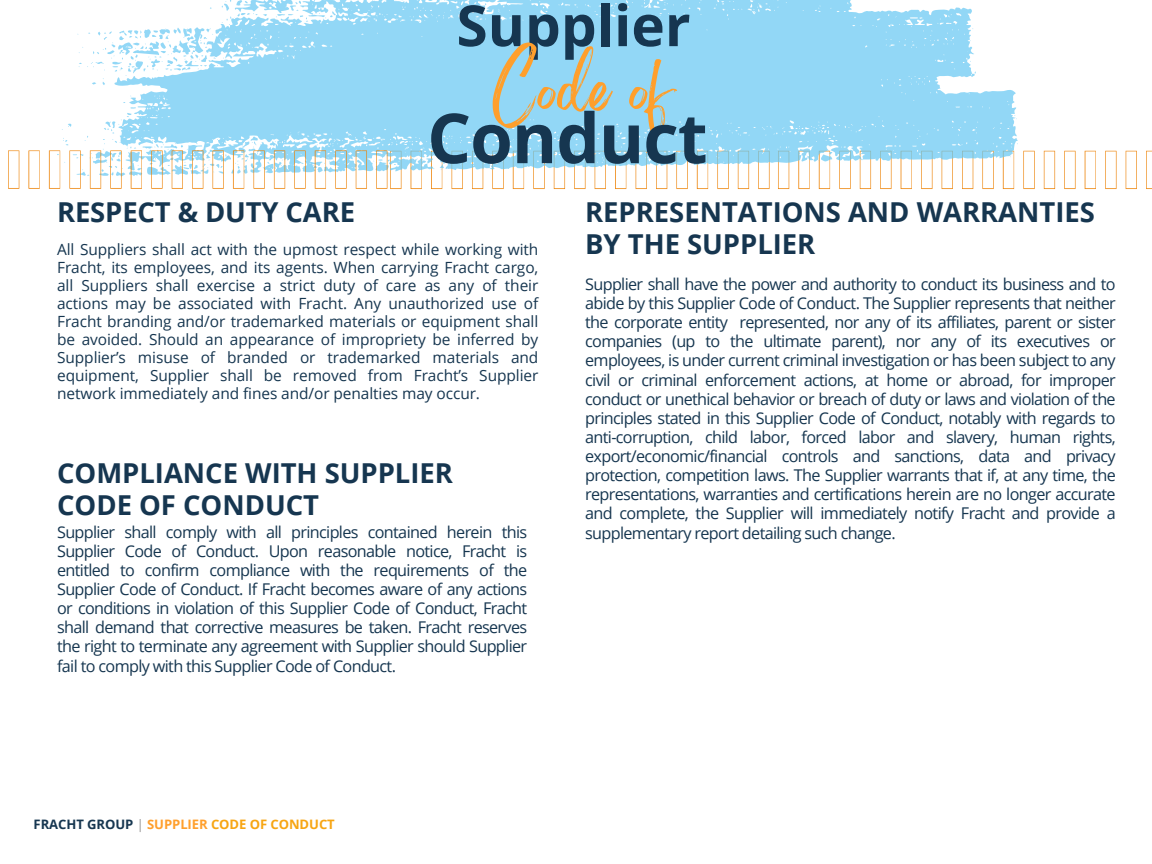
<style>
.page{position:relative;width:1152px;height:864px;background:#fff}
.page>*{position:absolute;margin:0;border:0;box-sizing:border-box;transform-origin:0 0}
.t1{font:700 69px "Open Sans";letter-spacing:-.015em;color:#163650}
.t2{font:700 56.7px "Open Sans";color:#163650}
.t3{font:53.25px "Brightwall";letter-spacing:-.01em;color:#ff9f2c}
.t4{font:700 27.45px/32.7px "Open Sans";color:#163650}
.t5{font:16.2px/19.2px "Open Sans";letter-spacing:-.04em;color:#163650;text-align:justify}
.t6{font:15.45px/18px "Open Sans";letter-spacing:-.005em;color:#163650;text-align:justify}
.t7{font:700 13.05px "Open Sans";letter-spacing:-.005em;color:#f7a512}
.s1{color:#163650}
.s2{color:#b3b2b2}
.s3{color:#ff9f2c}
</style>
<div class="page">
<svg style="left:778px;top:151px;width:374px;height:38px"></svg>
<svg style="left:62px;top:0;width:956px;height:177px;fill:#92d7f6"></svg>
<svg style="left:8px;top:150px;width:762px;height:39px"></svg>
<p class="t2" style="left:456px;top:-14px;width:236px">Supplier</p>
<p class="t3" style="left:492px;top:70px;width:181px">Code of</p>
<p class="t1" style="left:427px;top:89px;width:282px">Conduct</p>
<p class="t4" style="left:57px;top:195px;width:299px">RESPECT &amp; DUTY CARE</p>
<p class="t4" style="left:585px;top:195px;width:511px">REPRESENTATIONS AND WARRANTIES<br>BY THE SUPPLIER</p>
<p class="t5" style="left:585px;top:274px;width:532px">Supplier shall have the power and authority to conduct its business and to abide by this Supplier Code of Conduct. The Supplier represents that neither the corporate entity represented, nor any of its affiliates, parent or sister companies (up to the ultimate parent), nor any of its executives or employees, is under current criminal investigation or has been subject to any civil or criminal enforcement actions, at home or abroad, for improper conduct or unethical behavior or breach of duty or laws and violation of the principles stated in this Supplier Code of Conduct, notably with regards to anti-corruption, child labor, forced labor and slavery, human rights, export/economic/financial controls and sanctions, data and privacy protection, competition laws. The Supplier warrants that if, at any time, the representations, warranties and certifications herein are no longer accurate and complete, the Supplier will immediately notify Fracht and provide a supplementary report detailing such change.</p>
<p class="t6" style="left:57px;top:240px;width:483px">All Suppliers shall act with the upmost respect while working with Fracht, its employees, and its agents. When carrying Fracht cargo, all Suppliers shall exercise a strict duty of care as any of their actions may be associated with Fracht. Any unauthorized use of Fracht branding and/or trademarked materials or equipment shall be avoided. Should an appearance of impropriety be inferred by Supplier’s misuse of branded or trademarked materials and equipment, Supplier shall be removed from Fracht’s Supplier network immediately and fines and/or penalties may occur.</p>
<p class="t4" style="left:57px;top:456px;width:397px">COMPLIANCE WITH SUPPLIER<br>CODE OF CONDUCT</p>
<p class="t5" style="left:57px;top:522px;width:472px">Supplier shall comply with all principles contained herein this Supplier Code of Conduct. Upon reasonable notice, Fracht is entitled to confirm compliance with the requirements of the Supplier Code of Conduct. If Fracht becomes aware of any actions or conditions in violation of this Supplier Code of Conduct, Fracht shall demand that corrective measures be taken. Fracht reserves the right to terminate any agreement with Supplier should Supplier fail to comply with this Supplier Code of Conduct.</p>
<p class="t7" style="left:34px;top:815px;width:303px"><span class="s1">FRACHT GROUP</span> <span class="s2">|</span> <span class="s3">SUPPLIER</span> CODE OF CONDUCT</p>
</div>
